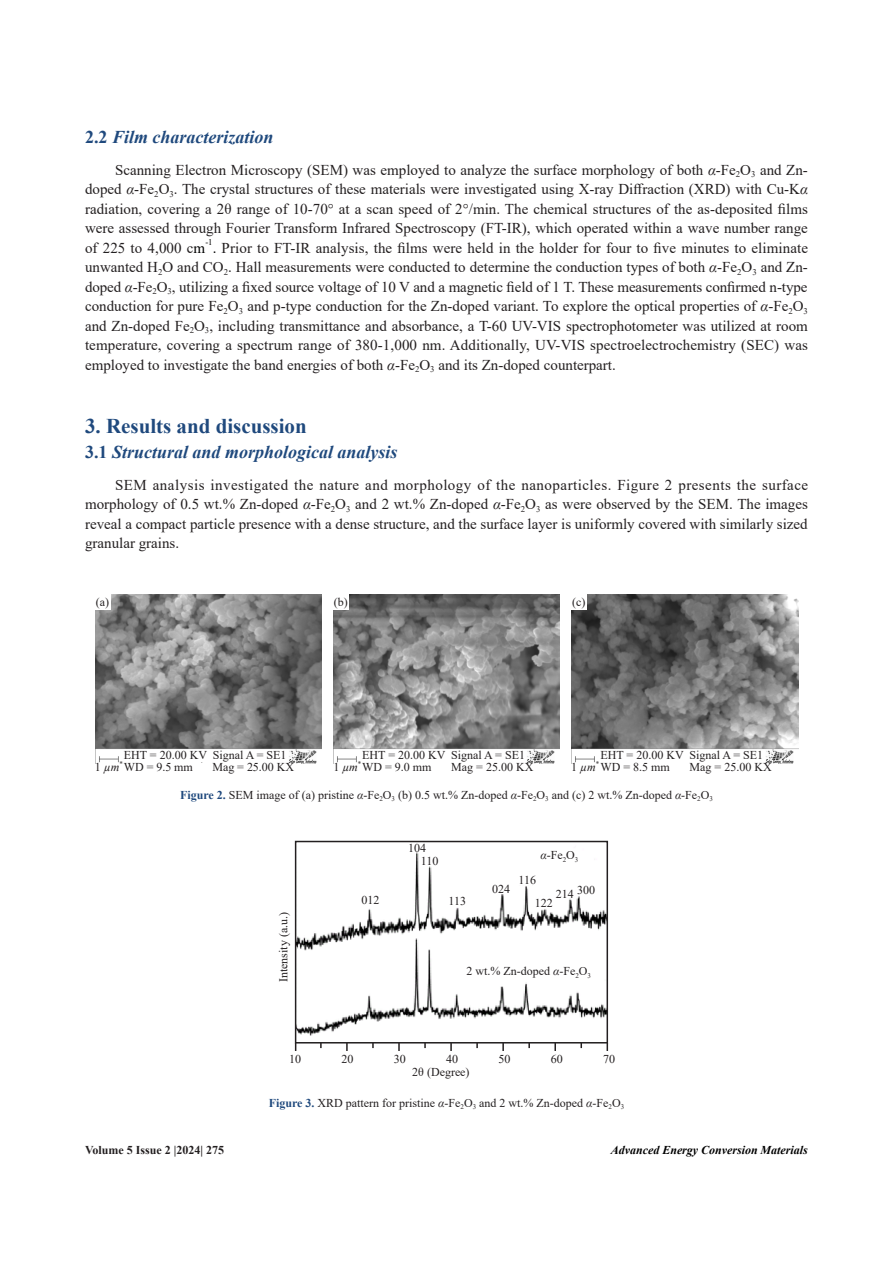
<style>
.page{position:relative;width:893px;height:1263px;background:#fff}
.page>*{position:absolute;margin:0;border:0;box-sizing:border-box;transform-origin:0 0}
.正文{font:700 21px "Times New Roman";color:#1f497d}
.正文-2{font:italic 700 18px "Times New Roman";color:#1f497d}
.正文-3{font:15px/19.5px "Times New Roman";color:#231f20;text-align:justify}
.正文-4{font:12px "Times New Roman";color:#231f20}
.t1{font:italic 700 12px "Times New Roman";color:#000}
.t2{font:700 12px "Times New Roman";color:#231f20}
.正文-5{font:8.7px "Times New Roman";color:#000}
.正文-6{font:7.05px "Times New Roman";color:#231f20}
.s1{font-style:normal}
.s2{font-style:italic}
.s3{color:#000}
.s4{font-weight:700;color:#1f497d}
</style>
<div class="page">
<img style="left:333px;top:594px;width:227px;height:170px">
<img style="left:95px;top:594px;width:227px;height:169px">
<img style="left:571px;top:594px;width:227px;height:170px">
<div style="left:95px;top:594px;width:16px;height:16px;background:#fff"></div>
<div style="left:333px;top:594px;width:16px;height:16px;background:#fff"></div>
<div style="left:571px;top:594px;width:16px;height:16px;background:#fff"></div>
<img style="left:298px;top:852px;width:307px;height:184px">
<div style="left:295px;top:841px;width:313px;height:202px;border:2px solid #231f20"></div>
<svg style="left:346px;top:1043px;width:2px;height:8px"></svg>
<svg style="left:398px;top:1043px;width:2px;height:8px"></svg>
<svg style="left:450px;top:1043px;width:2px;height:8px"></svg>
<svg style="left:502px;top:1043px;width:2px;height:8px"></svg>
<svg style="left:554px;top:1043px;width:2px;height:8px"></svg>
<p class="正文-2" style="left:85px;top:124px;width:190px"><span class="s1">2.2</span> Film characterization</p>
<p class="正文-3" style="left:85px;top:159px;width:724px;text-indent:30px">Scanning Electron Microscopy (SEM) was employed to analyze the surface morphology of both <span class="s2">α</span>-Fe<sub>2</sub>O<sub>3</sub> and Zn&shy;doped <span class="s2">α</span>-Fe<sub>2</sub>O<sub>3</sub>. The crystal structures of these materials were investigated using X-ray Diffraction (XRD) with Cu-K<span class="s2">α </span>radiation, covering a 2θ range of 10-70° at a scan speed of 2°/min. The chemical structures of the as-deposited films were assessed through Fourier Transform Infrared Spectroscopy (FT-IR), which operated within a wave number range of 225 to 4,000 c<span class="s3">m</span></p>
<p class="正文-5" style="left:205px;top:236px;width:9px">-1</p>
<p class="正文-3" style="left:85px;top:237px;width:724px;text-indent:128px"><span class="s3">.</span> Prior to FT-IR analysis, the films were held in the holder for four to five minutes to eliminate unwanted H<sub>2</sub>O and CO<sub>2</sub>. Hall measurements were conducted to determine the conduction types of both <span class="s2">α</span>-Fe<sub>2</sub>O<sub>3</sub> and Zn&shy;doped <span class="s2">α</span>-Fe<sub>2</sub>O<sub>3</sub>, utilizing a fixed source voltage of 10 V and a magnetic field of 1 T. These measurements confirmed n-type conduction for pure Fe<sub>2</sub>O<sub>3</sub> and p-type conduction for the Zn-doped variant. To explore the optical properties of <span class="s2">α</span>-Fe<sub>2</sub>O<sub>3 </sub>and Zn-doped Fe<sub>2</sub>O<sub>3</sub>, including transmittance and absorbance, a T-60 UV-VIS spectrophotometer was utilized at room temperature, covering a spectrum range of 380-1,000 nm. Additionally, UV-VIS spectroelectrochemistry (SEC) was employed to investigate the band energies of both <span class="s2">α</span>-Fe<sub>2</sub>O<sub>3</sub> and its Zn-doped counterpart.</p>
<p class="正文" style="left:85px;top:411px;width:223px">3. Results and discussion</p>
<p class="正文-2" style="left:85px;top:439px;width:314px"><span class="s1">3.1</span> Structural and morphological analysis</p>
<p class="正文-3" style="left:85px;top:474px;width:725px;text-indent:30px">SEM analysis investigated the nature and morphology of the nanoparticles. Figure 2 presents the surface morphology of 0.5 wt.% Zn-doped <span class="s2">α</span>-Fe<sub>2</sub>O<sub>3</sub> and 2 wt.% Zn-doped <span class="s2">α</span>-Fe<sub>2</sub>O<sub>3</sub> as were observed by the SEM. The images reveal a compact particle presence with a dense structure, and the surface layer is uniformly covered with similarly sized granular grains.</p>
<p class="正文-4" style="left:96px;top:593px;width:15px">(a)</p>
<p class="正文-4" style="left:334px;top:593px;width:15px">(b)</p>
<p class="正文-4" style="left:572px;top:593px;width:15px">(c)</p>
<p class="正文-4" style="left:124px;top:747px;width:164px">EHT = 20.00 KV Signal A = SE1</p>
<p class="正文-4" style="left:95px;top:759px;width:100px">1 <span class="s2">µm</span> WD = 9.5 mm</p>
<p class="正文-4" style="left:212px;top:759px;width:83px">Mag = 25.00 KX</p>
<p class="正文-6" style="left:119px;top:758px;width:5px">*</p>
<p class="正文-4" style="left:362px;top:747px;width:164px">EHT = 20.00 KV Signal A = SE1</p>
<p class="正文-4" style="left:333px;top:759px;width:100px">1 <span class="s2">µm</span> WD = 9.0 mm</p>
<p class="正文-4" style="left:451px;top:759px;width:84px">Mag = 25.00 KX</p>
<p class="正文-6" style="left:358px;top:758px;width:5px">*</p>
<p class="正文-4" style="left:600px;top:747px;width:164px">EHT = 20.00 KV Signal A = SE1</p>
<p class="正文-4" style="left:571px;top:759px;width:100px">1 <span class="s2">µm</span> WD = 8.5 mm</p>
<p class="正文-4" style="left:690px;top:759px;width:84px">Mag = 25.00 KX</p>
<p class="正文-6" style="left:596px;top:758px;width:5px">*</p>
<p class="正文-4" style="left:180px;top:787px;width:534px"><span class="s4">Figure 2.</span> SEM image of (a) pristine <span class="s2">α</span>-Fe<sub>2</sub>O<sub>3</sub> (b) 0.5 wt.% Zn-doped <span class="s2">α</span>-Fe<sub>2</sub>O<sub>3</sub> and (c) 2 wt.% Zn-doped <span class="s2">α</span>-Fe<sub>2</sub>O<sub>3</sub></p>
<p class="正文-4" style="left:275px;top:982px;width:72px;rotate:-90deg">Intensity (a.u.)</p>
<p class="正文-4" style="left:361px;top:892px;width:19px">012</p>
<p class="正文-4" style="left:408px;top:839px;width:19px">104</p>
<p class="正文-4" style="left:421px;top:852px;width:19px">110</p>
<p class="正文-4" style="left:449px;top:892px;width:19px">113</p>
<p class="正文-4" style="left:492px;top:880px;width:19px">024</p>
<p class="正文-4" style="left:540px;top:847px;width:39px"><span class="s2">α</span>-Fe<sub>2</sub>O<sub>3</sub></p>
<p class="正文-4" style="left:519px;top:872px;width:19px">116</p>
<p class="正文-4" style="left:556px;top:885px;width:19px">214</p>
<p class="正文-4" style="left:577px;top:882px;width:19px">300</p>
<p class="正文-4" style="left:535px;top:894px;width:19px">122</p>
<p class="正文-4" style="left:466px;top:963px;width:126px">2 wt.% Zn-doped <span class="s2">α</span>-Fe<sub>2</sub>O<sub>3</sub></p>
<p class="正文-4" style="left:289px;top:1050px;width:13px">10</p>
<p class="正文-4" style="left:341px;top:1050px;width:13px">20</p>
<p class="正文-4" style="left:394px;top:1050px;width:13px">30</p>
<p class="正文-4" style="left:446px;top:1050px;width:13px">40</p>
<p class="正文-4" style="left:499px;top:1050px;width:13px">50</p>
<p class="正文-4" style="left:551px;top:1050px;width:13px">60</p>
<p class="正文-4" style="left:603px;top:1050px;width:13px">70</p>
<p class="正文-4" style="left:412px;top:1063px;width:59px">2θ (Degree)</p>
<p class="正文-4" style="left:269px;top:1094px;width:357px"><span class="s4">Figure 3.</span> XRD pattern for pristine <span class="s2">α</span>-Fe<sub>2</sub>O<sub>3</sub> and 2 wt.% Zn-doped <span class="s2">α</span>-Fe<sub>2</sub>O<sub>3</sub></p>
<p class="t2" style="left:85px;top:1141px;width:141px">Volume 5 Issue 2 |2024| 275</p>
<p class="t1" style="left:611px;top:1141px;width:198px">Advanced Energy Conversion Materials</p>
</div>
